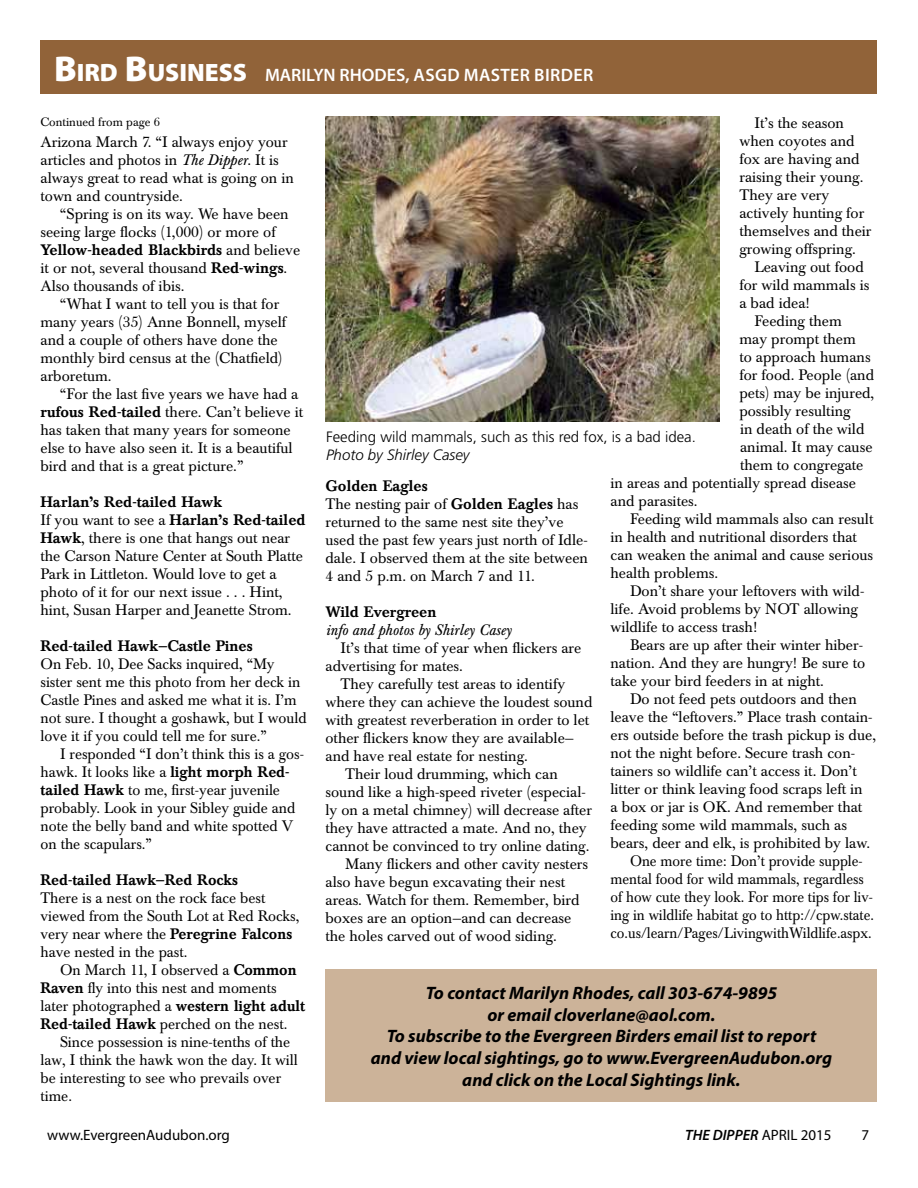
<style>
.page{position:relative;width:918px;height:1188px;background:#fff}
.page>*{position:absolute;margin:0;border:0;box-sizing:border-box;transform-origin:0 0}
.t1{font:italic 700 18px/21.6px "Myriad Pro";color:#000;text-align:center}
.t2{font:600 18px "Myriad Pro";letter-spacing:.02em;color:#fff}
.t3{font:15px/18px "Baskerville BE";color:#000}
.t4{font:15px "Baskerville BE";color:#000;scale:.94 1}
.t5{font:500 15px "Baskerville BE";color:#000}
.t6{font:300 15px "Frutiger";color:#000}
.t7{font:italic 15px "Baskerville BE";color:#000}
.t8{font:15px "Myriad Pro";color:#000}
.t9{font:italic 300 15px "Frutiger";color:#000}
.t10{font:italic 600 15px "Myriad Pro";color:#000}
.t11{font:12px "Baskerville BE";color:#000}
.s1{font-weight:900;font-size:36px}
.s2{font-weight:900;font-size:25.2px}
.s3{font-style:inherit}
.s4{font-style:italic}
.s5{font-weight:500}
.s6{font-weight:400;font-style:normal}
</style>
<div class="page">
<div style="left:40px;top:40px;width:838px;height:54px;background:#916339"></div>
<div style="left:326px;top:969px;width:552px;height:133px;background:#ccb399"></div>
<img style="left:326px;top:117px;width:393px;height:304px">
<p class="t2" style="left:54px;top:64px;width:491px"><span class="s1">B</span><span class="s2">IRD</span> <span class="s1">B</span><span class="s2">USINESS</span> <span class="s3">MARILYN RHODES,</span> ASGD MASTER BIRDER</p>
<p class="t11" style="left:40px;top:115px;width:121px">Continued from page 6</p>
<p class="t3" style="left:40px;top:134px;width:255px">Arizona March 7. “I always enjoy your articles and photos in <span class="s4">The Dipper</span>. It is always great to read what is going on in town and countryside.</p>
<p class="t3" style="left:40px;top:206px;width:261px;text-indent:20px">“Spring is on its way. We have been seeing large flocks (1,000) or more of <span class="s5">Yellow-headed Blackbirds</span> and believe it or not, several thousand <span class="s5">Red-wings</span>.<br>Also thousands of ibis.</p>
<p class="t3" style="left:40px;top:296px;width:247px;text-indent:20px">“What I want to tell you is that for many years (35) Anne Bonnell, myself and a couple of others have done the monthly bird census at the (Chatfield) arboretum.</p>
<p class="t3" style="left:40px;top:386px;width:264px;text-indent:20px">“For the last five years we have had a <span class="s5">rufous Red-tailed</span> there. Can’t believe it has taken that many years for someone else to have also seen it. It is a beautiful bird and that is a great picture.”</p>
<p class="t3" style="left:40px;top:494px;width:267px"><span class="s5">Harlan’s Red-tailed Hawk<br></span>If you want to see a <span class="s5">Harlan’s Red-tailed Hawk</span>, there is one that hangs out near the Carson Nature Center at South Platte Park in Littleton. Would love to get a photo of it for our next issue . . . Hint, hint, Susan Harper and Jeanette Strom.</p>
<p class="t5" style="left:40px;top:637px;width:214px">Red-tailed Hawk—Castle Pines</p>
<p class="t3" style="left:40px;top:656px;width:268px">On Feb. 10, Dee Sacks inquired, “My sister sent me this photo from her deck in Castle Pines and asked me what it is. I’m not sure. I thought a goshawk, but I would love it if you could tell me for sure.”</p>
<p class="t3" style="left:40px;top:746px;width:265px;text-indent:20px">I responded “I don’t think this is a gos&shy;hawk. It looks like a <span class="s5">light morph Red&shy;tailed Hawk</span> to me, first-year juvenile probably. Look in your Sibley guide and note the belly band and white spotted V on the scapulars.”</p>
<p class="t5" style="left:40px;top:871px;width:199px">Red-tailed Hawk—Red Rocks</p>
<p class="t3" style="left:40px;top:890px;width:260px">There is a nest on the rock face best viewed from the South Lot at Red Rocks, very near where the <span class="s5">Peregrine Falcons </span>have nested in the past.</p>
<p class="t3" style="left:40px;top:962px;width:266px;text-indent:20px">On March 11, I observed a <span class="s5">Common Raven</span> fly into this nest and moments later photographed a <span class="s5">western light adult Red-tailed Hawk</span> perched on the nest.</p>
<p class="t3" style="left:40px;top:1034px;width:259px;text-indent:20px">Since possession is nine-tenths of the law, I think the hawk won the day. It will be interesting to see who prevails over time.</p>
<p class="t3" style="left:739px;top:114px;width:134px;text-indent:15px">It’s the season when coyotes and fox are having and raising their young.<br>They are very actively hunting for themselves and their growing offspring.</p>
<p class="t3" style="left:754px;top:258px;width:111px">Leaving out food</p>
<p class="t3" style="left:739px;top:276px;width:132px">for wild mammals is</p>
<p class="t3" style="left:739px;top:294px;width:72px">a bad idea!</p>
<p class="t3" style="left:754px;top:312px;width:89px">Feeding them</p>
<p class="t3" style="left:739px;top:330px;width:118px">may prompt them</p>
<p class="t3" style="left:739px;top:348px;width:133px">to approach humans</p>
<p class="t3" style="left:739px;top:366px;width:136px">for food. People (and</p>
<p class="t3" style="left:739px;top:384px;width:136px">pets) may be injured,</p>
<p class="t3" style="left:739px;top:402px;width:113px">possibly resulting</p>
<p class="t3" style="left:740px;top:420px;width:126px">in death of the wild</p>
<p class="t3" style="left:740px;top:438px;width:134px">animal. It may cause</p>
<p class="t3" style="left:740px;top:456px;width:125px">them to congregate</p>
<p class="t3" style="left:610px;top:474px;width:247px">in areas and potentially spread disease</p>
<p class="t3" style="left:610px;top:492px;width:89px">and parasites.</p>
<p class="t3" style="left:630px;top:510px;width:245px">Feeding wild mammals also can result</p>
<p class="t3" style="left:610px;top:528px;width:248px">in health and nutritional disorders that</p>
<p class="t3" style="left:610px;top:546px;width:264px">can weaken the animal and cause serious</p>
<p class="t3" style="left:610px;top:564px;width:109px">health problems.</p>
<p class="t3" style="left:630px;top:582px;width:236px">Don’t share your leftovers with wild-</p>
<p class="t3" style="left:610px;top:600px;width:249px">life. Avoid problems by NOT allowing</p>
<p class="t3" style="left:610px;top:618px;width:148px">wildlife to access trash!</p>
<p class="t3" style="left:630px;top:636px;width:235px">Bears are up after their winter hiber-</p>
<p class="t3" style="left:610px;top:654px;width:256px">nation. And they are hungry! Be sure to</p>
<p class="t3" style="left:610px;top:672px;width:215px">take your bird feeders in at night.</p>
<p class="t3" style="left:630px;top:690px;width:228px">Do not feed pets outdoors and then</p>
<p class="t3" style="left:610px;top:708px;width:264px">leave the “leftovers.” Place trash contain-</p>
<p class="t3" style="left:610px;top:726px;width:267px">ers outside before the trash pickup is due,</p>
<p class="t3" style="left:610px;top:744px;width:246px">not the night before. Secure trash con-</p>
<p class="t3" style="left:610px;top:762px;width:248px">tainers so wildlife can’t access it. Don’t</p>
<p class="t3" style="left:610px;top:780px;width:254px">litter or think leaving food scraps left in</p>
<p class="t3" style="left:610px;top:798px;width:253px">a box or jar is OK. And remember that</p>
<p class="t3" style="left:610px;top:816px;width:238px">feeding some wild mammals, such as</p>
<p class="t3" style="left:610px;top:834px;width:261px">bears, deer and elk, is prohibited by law.</p>
<p class="t4" style="left:630px;top:852px;width:249px">One more time: Don’t provide supple-</p>
<p class="t4" style="left:610px;top:870px;width:271px">mental food for wild mammals, regardless</p>
<p class="t4" style="left:610px;top:888px;width:281px">of how cute they look. For more tips for liv-</p>
<p class="t4" style="left:610px;top:906px;width:282px">ing in wildlife habitat go to http://cpw.state.</p>
<p class="t4" style="left:610px;top:924px;width:279px">co.us/learn/Pages/LivingwithWildlife.aspx.</p>
<p class="t6" style="left:326px;top:429px;width:371px">Feeding wild mammals, such as this red fox, is a bad idea.</p>
<p class="t9" style="left:326px;top:446px;width:145px">Photo by Shirley Casey</p>
<p class="t3" style="left:326px;top:477px;width:264px"><span class="s5">Golden Eagles<br></span>The nesting pair of <span class="s5">Golden Eagles</span> has returned to the same nest site they’ve used the past few years just north of Idle&shy;dale. I observed them at the site between<br>4 and 5 p.m. on March 7 and 11.</p>
<p class="t5" style="left:326px;top:603px;width:112px">Wild Evergreen</p>
<p class="t7" style="left:326px;top:621px;width:187px">info and photos by Shirley Casey</p>
<p class="t3" style="left:326px;top:639px;width:257px;text-indent:15px">It’s that time of year when flickers are advertising for mates.</p>
<p class="t3" style="left:340px;top:675px;width:226px">They carefully test areas to identify</p>
<p class="t3" style="left:326px;top:693px;width:268px">where they can achieve the loudest sound</p>
<p class="t3" style="left:326px;top:711px;width:265px">with greatest reverberation in order to let</p>
<p class="t3" style="left:326px;top:729px;width:250px">other flickers know they are available—</p>
<p class="t3" style="left:326px;top:747px;width:204px">and have real estate for nesting.</p>
<p class="t3" style="left:345px;top:765px;width:214px">Their loud drumming, which can</p>
<p class="t3" style="left:326px;top:783px;width:262px">sound like a high-speed riveter (especial-</p>
<p class="t3" style="left:326px;top:801px;width:268px">ly on a metal chimney) will decrease after</p>
<p class="t3" style="left:326px;top:819px;width:263px">they have attracted a mate. And no, they</p>
<p class="t3" style="left:326px;top:837px;width:266px">cannot be convinced to try online dating.</p>
<p class="t3" style="left:345px;top:855px;width:245px">Many flickers and other cavity nesters</p>
<p class="t3" style="left:326px;top:873px;width:241px">also have begun excavating their nest</p>
<p class="t3" style="left:326px;top:891px;width:256px">areas. Watch for them. Remember, bird</p>
<p class="t3" style="left:326px;top:909px;width:247px">boxes are an option—and can decrease</p>
<p class="t3" style="left:326px;top:927px;width:233px">the holes carved out of wood siding.</p>
<p class="t1" style="left:371px;top:982px;width:463px">To contact Marilyn Rhodes, call 303-674-9895<br>or email cloverlane@aol.com.<br>To subscribe to the Evergreen Birders email list to report and view local sightings, go to www.EvergreenAudubon.org and click on the Local Sightings link.</p>
<p class="t8" style="left:47px;top:1125px;width:184px">www.EvergreenAudubon.org</p>
<p class="t10" style="left:685px;top:1125px;width:148px">THE DIPPER <span class="s6">APRIL 2015</span></p>
<p class="t8" style="left:862px;top:1125px;width:9px">7</p>
</div>
